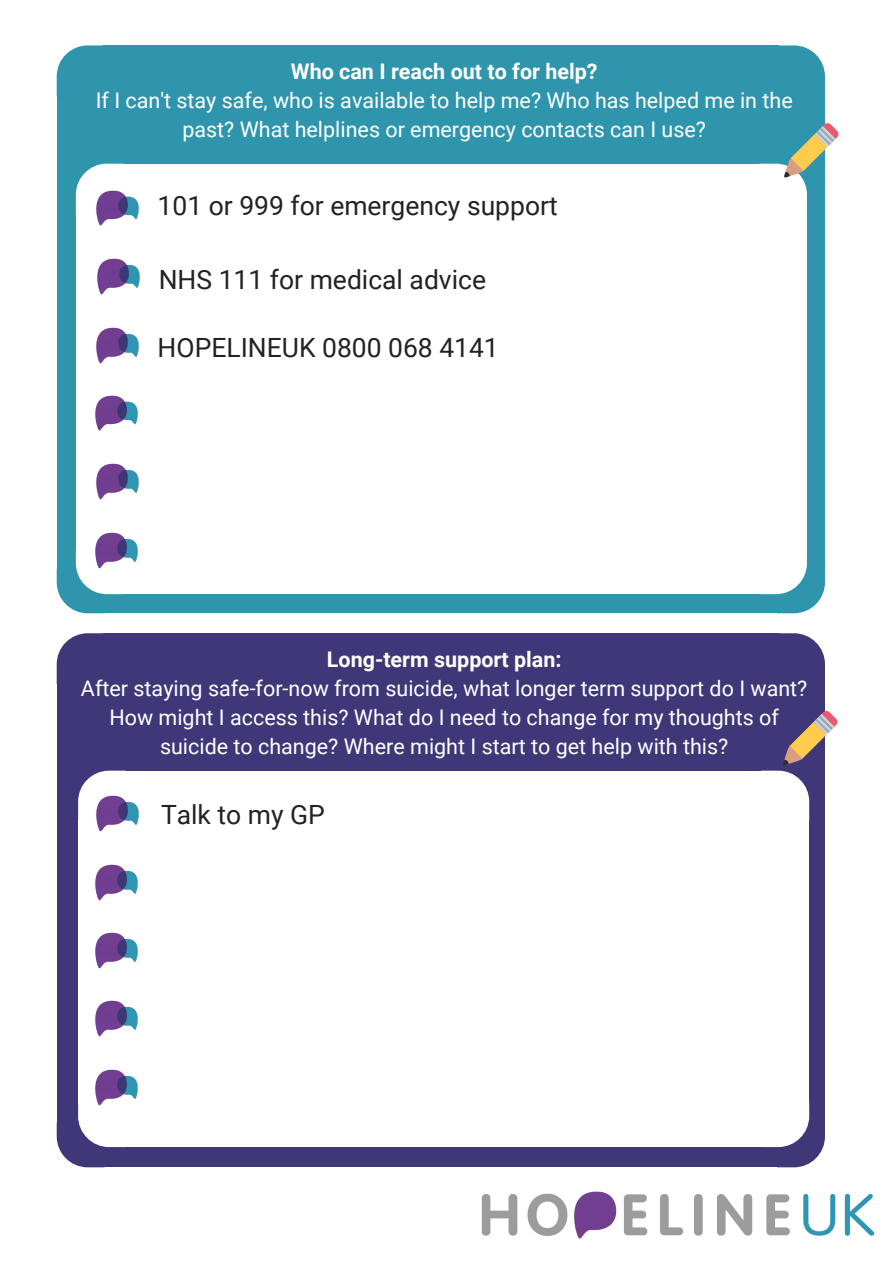
<style>
.page{position:relative;width:893px;height:1263px;background:#fff}
.page>*{position:absolute;margin:0;border:0;box-sizing:border-box;transform-origin:0 0}
.t1{font:26.55px "Roboto";color:#222}
.t2{font:21.45px/29.2px "Roboto";color:#fff;text-align:center}
.t3{font:700 21.45px "Roboto";color:#fff}
</style>
<div class="page">
<svg style="left:779px;top:45px;width:46px;height:50px;background:#429fb4"></svg>
<div style="left:777px;top:95px;width:48px;height:475px;background:#2e95ac"></div>
<div style="left:103px;top:95px;width:676px;height:475px;background:#2e95ac"></div>
<div style="left:103px;top:45px;width:676px;height:51px;background:#2e95ac"></div>
<svg style="left:57px;top:45px;width:46px;height:50px;background:#429fb3"></svg>
<div style="left:57px;top:95px;width:48px;height:475px;background:#2e95ac"></div>
<div style="left:103px;top:568px;width:676px;height:45px;background:#2e95ac"></div>
<div style="left:759px;top:213px;width:48px;height:338px;background:#fff"></div>
<div style="left:122px;top:213px;width:639px;height:338px;background:#fff"></div>
<div style="left:122px;top:164px;width:639px;height:51px;background:#fff"></div>
<svg style="left:76px;top:164px;width:46px;height:49px;background:#e5f2f4"></svg>
<div style="left:76px;top:213px;width:48px;height:338px;background:#fff"></div>
<div style="left:122px;top:549px;width:639px;height:45px;background:#fff"></div>
<svg style="left:57px;top:549px;width:67px;height:64px"></svg>
<svg style="left:759px;top:551px;width:66px;height:62px"></svg>
<svg style="left:759px;top:123px;width:80px;height:90px"></svg>
<img style="left:96px;top:188px;width:43px;height:38px">
<img style="left:97px;top:258px;width:43px;height:37px">
<img style="left:96px;top:327px;width:43px;height:37px">
<img style="left:95px;top:395px;width:43px;height:36px">
<img style="left:96px;top:463px;width:43px;height:37px">
<img style="left:95px;top:532px;width:43px;height:42px">
<svg style="left:779px;top:633px;width:46px;height:50px;background:#514a84"></svg>
<div style="left:777px;top:683px;width:48px;height:441px;background:#3f3777"></div>
<div style="left:103px;top:683px;width:676px;height:441px;background:#3f3777"></div>
<div style="left:103px;top:633px;width:676px;height:51px;background:#3f3777"></div>
<svg style="left:57px;top:633px;width:46px;height:50px;background:#504983"></svg>
<div style="left:57px;top:683px;width:48px;height:441px;background:#3f3777"></div>
<div style="left:103px;top:1122px;width:676px;height:45px;background:#3f3777"></div>
<div style="left:761px;top:820px;width:48px;height:284px;background:#fff"></div>
<div style="left:124px;top:820px;width:639px;height:284px;background:#fff"></div>
<div style="left:124px;top:771px;width:639px;height:50px;background:#fff"></div>
<svg style="left:78px;top:771px;width:46px;height:49px;background:#e5e4ec"></svg>
<div style="left:78px;top:820px;width:48px;height:284px;background:#fff"></div>
<div style="left:124px;top:1102px;width:639px;height:45px;background:#fff"></div>
<svg style="left:57px;top:1104px;width:69px;height:63px"></svg>
<svg style="left:762px;top:1102px;width:63px;height:65px"></svg>
<svg style="left:761px;top:711px;width:77px;height:110px"></svg>
<img style="left:96px;top:794px;width:43px;height:38px">
<img style="left:95px;top:864px;width:43px;height:37px">
<img style="left:95px;top:932px;width:43px;height:37px">
<img style="left:95px;top:1000px;width:43px;height:37px">
<img style="left:95px;top:1069px;width:43px;height:42px">
<img style="left:481px;top:1191px;width:394px;height:48px">
<p class="t3" style="left:291px;top:59px;width:308px">Who can I reach out to for help?</p>
<p class="t2" style="left:96px;top:86px;width:698px">If I can't stay safe, who is available to help me? Who has helped me in the past? What helplines or emergency contacts can I use?</p>
<p class="t1" style="left:158px;top:190px;width:402px">101 or 999 for emergency support</p>
<p class="t1" style="left:159px;top:265px;width:329px">NHS 111 for medical advice</p>
<p class="t1" style="left:158px;top:332px;width:343px">HOPELINEUK 0800 068 4141</p>
<p class="t3" style="left:327px;top:647px;width:236px">Long-term support plan:</p>
<p class="t2" style="left:81px;top:674px;width:728px">After staying safe-for-now from suicide, what longer term support do I want?<br>How might I access this? What do I need to change for my thoughts of suicide to change? Where might I start to get help with this?</p>
<p class="t1" style="left:161px;top:800px;width:165px">Talk to my GP</p>
</div>
